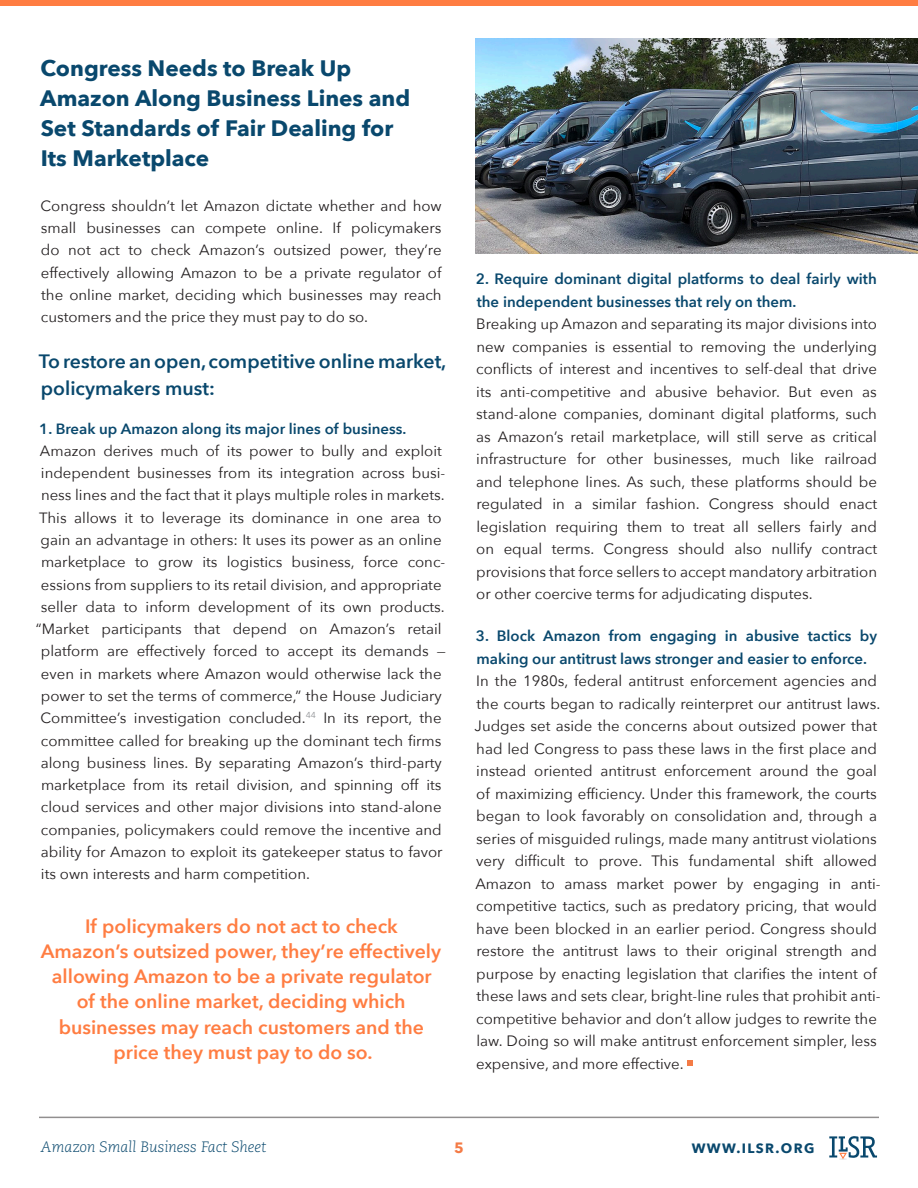
<style>
.page{position:relative;width:918px;height:1188px;background:#fff}
.page>*{position:absolute;margin:0;border:0;box-sizing:border-box;transform-origin:0 0}
.t1{font:700 22.35px/30px "Avenir Next";color:#09486d}
.t2{font:600 19.35px/25.2px "Avenir Next";color:#ff7d42;text-align:center}
.t3{font:600 19.35px/26.7px "Avenir Next";color:#09486d}
.t4{font:15px/22.5px "Avenir Next";color:#231f20;text-align:justify}
.t5{font:600 15px/22.5px "Avenir Next";color:#09486d}
.t6{font:italic 300 15px "Caecilia LT Std";color:#09486d}
.t7{font:700 15px "Avenir Next";color:#f47b46}
.t8{font:14.85px/22.4px "Avenir Next";color:#231f20;text-align:justify}
.t9{font:600 14.85px "Avenir Next";color:#09486d}
.t10{font:700 13.5px "Avenir Next";letter-spacing:.1em;color:#09486d}
</style>
<div class="page">
<div style="left:0;top:0;width:918px;height:6px;background:#ff7d42"></div>
<svg style="left:829px;top:1136px;width:48px;height:24px"></svg>
<hr style="left:39px;top:1117px;width:840px;height:1px;background:#231f20">
<svg style="left:687px;top:1060px;width:5px;height:6px"></svg>
<img style="left:475px;top:39px;width:443px;height:215px">
<p class="t1" style="left:40px;top:53px;width:371px">Congress Needs to Break Up<br>Amazon Along Business Lines and<br>Set Standards of Fair Dealing for<br>Its Marketplace</p>
<p class="t8" style="left:41px;top:194px;width:403px">Congress shouldn’t let Amazon dictate whether and how small businesses can compete online. If policymakers do not act to check Amazon’s outsized power, they’re effectively allowing Amazon to be a private regulator of the online market, deciding which businesses may reach customers and the price they must pay to do so.</p>
<p class="t3" style="left:39px;top:348px;width:409px">To restore an open, competitive online market, policymakers must:</p>
<p class="t9" style="left:39px;top:416px;width:368px">1. Break up Amazon along its major lines of business.</p>
<p class="t8" style="left:40px;top:439px;width:403px">Amazon derives much of its power to bully and exploit</p>
<p class="t8" style="left:41px;top:461px;width:406px">independent businesses from its integration across busi-</p>
<p class="t8" style="left:41px;top:484px;width:405px">ness lines and the fact that it plays multiple roles in markets.</p>
<p class="t8" style="left:39px;top:506px;width:404px">This allows it to leverage its dominance in one area to</p>
<p class="t8" style="left:41px;top:528px;width:402px">gain an advantage in others: It uses its power as an online</p>
<p class="t8" style="left:41px;top:550px;width:406px">marketplace to grow its logistics business, force conc-</p>
<p class="t8" style="left:41px;top:573px;width:402px">essions from suppliers to its retail division, and appropriate</p>
<p class="t8" style="left:41px;top:595px;width:405px">seller data to inform development of its own products.</p>
<p class="t8" style="left:36px;top:617px;width:407px">“Market participants that depend on Amazon’s retail</p>
<p class="t8" style="left:41px;top:639px;width:406px">platform are effectively forced to accept its demands —</p>
<p class="t8" style="left:41px;top:662px;width:402px">even in markets where Amazon would otherwise lack the</p>
<p class="t8" style="left:41px;top:684px;width:402px">power to set the terms of commerce,” the House Judiciary</p>
<p class="t8" style="left:41px;top:706px;width:403px">Committee’s investigation concluded.<sup>44</sup> In its report, the</p>
<p class="t8" style="left:41px;top:729px;width:402px">committee called for breaking up the dominant tech firms</p>
<p class="t8" style="left:41px;top:751px;width:402px">along business lines. By separating Amazon’s third-party</p>
<p class="t8" style="left:41px;top:773px;width:402px">marketplace from its retail division, and spinning off its</p>
<p class="t8" style="left:41px;top:795px;width:402px">cloud services and other major divisions into stand-alone</p>
<p class="t8" style="left:41px;top:818px;width:402px">companies, policymakers could remove the incentive and</p>
<p class="t8" style="left:41px;top:840px;width:403px">ability for Amazon to exploit its gatekeeper status to favor</p>
<p class="t8" style="left:41px;top:862px;width:271px">its own interests and harm competition.</p>
<p class="t2" style="left:41px;top:913px;width:402px">If policymakers do not act to check Amazon’s outsized power, they’re effectively allowing Amazon to be a private regulator of the online market, deciding which businesses may reach customers and the price they must pay to do so.</p>
<p class="t5" style="left:476px;top:268px;width:402px">2. Require dominant digital platforms to deal fairly with the independent businesses that rely on them.</p>
<p class="t4" style="left:476px;top:312px;width:403px">Breaking up Amazon and separating its major divisions into new companies is essential to removing the underlying conflicts of interest and incentives to self-deal that drive its anti-competitive and abusive behavior. But even as stand-alone companies, dominant digital platforms, such as Amazon’s retail marketplace, will still serve as critical infrastructure for other businesses, much like railroad and telephone lines. As such, these platforms should be regulated in a similar fashion. Congress should enact legislation requiring them to treat all sellers fairly and on equal terms. Congress should also nullify contract provisions that force sellers to accept mandatory arbitration or other coercive terms for adjudicating disputes.</p>
<p class="t5" style="left:476px;top:625px;width:403px">3. Block Amazon from engaging in abusive tactics by making our antitrust laws stronger and easier to enforce.</p>
<p class="t4" style="left:475px;top:669px;width:408px;text-align:left">In the 1980s, federal antitrust enforcement agencies and the courts began to radically reinterpret our antitrust laws.<br>Judges set aside the concerns about outsized power that had led Congress to pass these laws in the first place and instead oriented antitrust enforcement around the goal of maximizing efficiency. Under this framework, the courts began to look favorably on consolidation and, through a series of misguided rulings, made many antitrust violations very difficult to prove. This fundamental shift allowed Amazon to amass market power by engaging in anti&shy;competitive tactics, such as predatory pricing, that would have been blocked in an earlier period. Congress should restore the antitrust laws to their original strength and purpose by enacting legislation that clarifies the intent of these laws and sets clear, bright-line rules that prohibit anti&shy;competitive behavior and don’t allow judges to rewrite the law. Doing so will make antitrust enforcement simpler, less expensive, and more effective.</p>
<p class="t6" style="left:40px;top:1138px;width:228px">Amazon Small Business Fact Sheet</p>
<p class="t7" style="left:454px;top:1135px;width:11px">5</p>
<p class="t10" style="left:692px;top:1136px;width:124px">WWW.ILSR.ORG</p>
</div>
